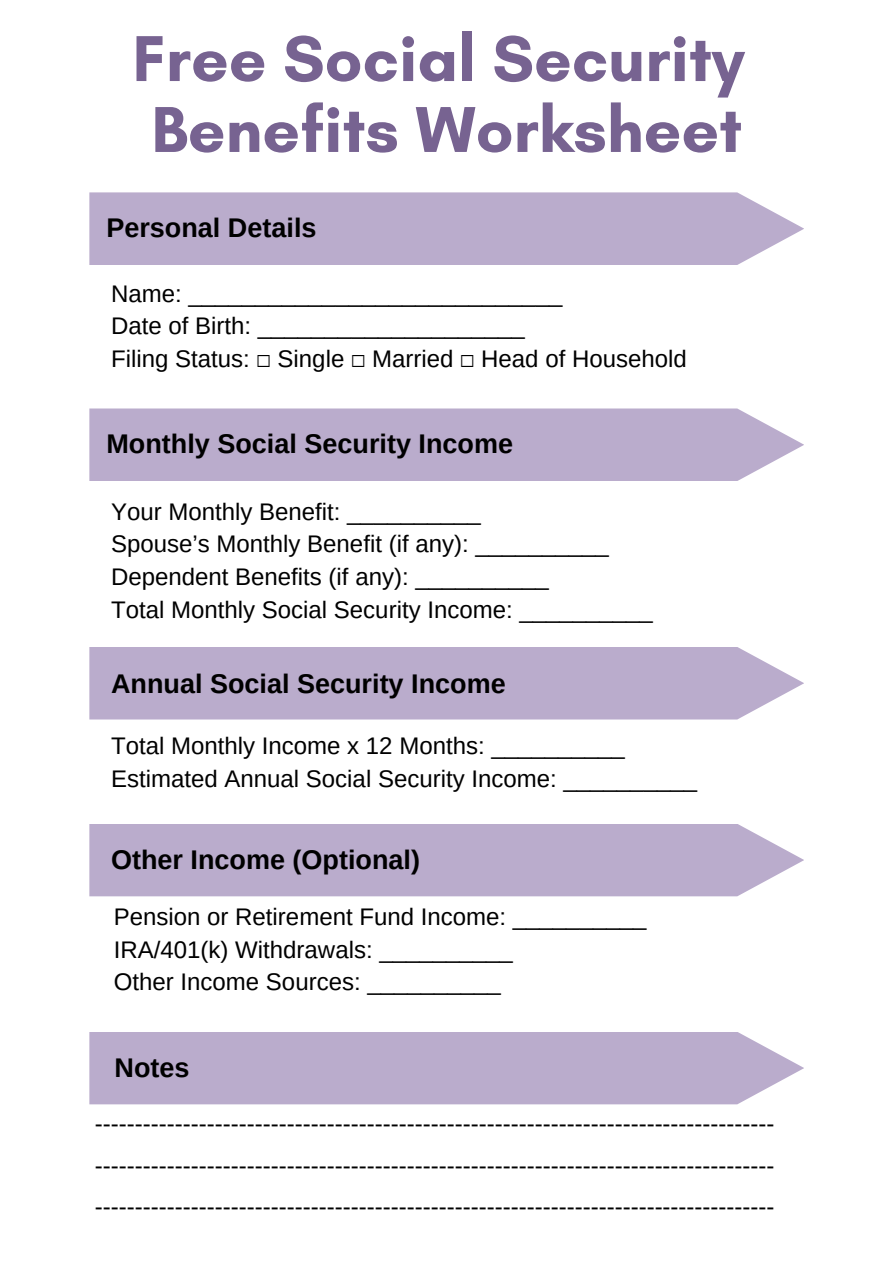
<style>
.page{position:relative;width:894px;height:1264px;background:#fff}
.page>*{position:absolute;margin:0;border:0;box-sizing:border-box;transform-origin:0 0}
.t1{font:700 66px/70.8px "Glacial Indifference";color:#776391}
.t2{font:700 27px "Arimo";color:#000}
.t3{font:24px "Arimo";color:#000}
.s1{font-family:"Free Mono"}
</style>
<div class="page">
<div style="left:89px;top:192px;width:714px;height:73px;background:#baaccc"></div>
<div style="left:89px;top:408px;width:714px;height:73px;background:#baaccc"></div>
<div style="left:89px;top:647px;width:714px;height:72px;background:#baaccc"></div>
<div style="left:89px;top:824px;width:714px;height:72px;background:#baaccc"></div>
<div style="left:89px;top:1032px;width:714px;height:72px;background:#baaccc"></div>
<h1 class="t1" style="left:132px;top:23px;width:613px">Free Social Security<br>Benefits Worksheet</h1>
<h2 class="t2" style="left:106px;top:213px;width:211px">Personal Details</h2>
<p class="t3" style="left:111px;top:280px;width:452px">Name: ____________________________</p>
<p class="t3" style="left:111px;top:312px;width:415px">Date of Birth: ____________________</p>
<p class="t3" style="left:111px;top:345px;width:577px">Filing Status: <span class="s1">☐</span> Single <span class="s1">☐</span> Married <span class="s1">☐</span> Head of Household</p>
<h2 class="t2" style="left:106px;top:429px;width:408px">Monthly Social Security Income</h2>
<p class="t3" style="left:111px;top:498px;width:371px">Your Monthly Benefit: __________</p>
<p class="t3" style="left:111px;top:530px;width:499px">Spouse’s Monthly Benefit (if any): __________</p>
<p class="t3" style="left:111px;top:563px;width:439px">Dependent Benefits (if any): __________</p>
<p class="t3" style="left:111px;top:596px;width:543px">Total Monthly Social Security Income: __________</p>
<h2 class="t2" style="left:111px;top:668px;width:396px">Annual Social Security Income</h2>
<p class="t3" style="left:111px;top:732px;width:515px">Total Monthly Income x 12 Months: __________</p>
<p class="t3" style="left:111px;top:765px;width:587px">Estimated Annual Social Security Income: __________</p>
<h2 class="t2" style="left:111px;top:844px;width:310px">Other Income (Optional)</h2>
<p class="t3" style="left:114px;top:903px;width:534px">Pension or Retirement Fund Income: __________</p>
<p class="t3" style="left:114px;top:936px;width:400px">IRA/401(k) Withdrawals: __________</p>
<p class="t3" style="left:114px;top:968px;width:388px">Other Income Sources: __________</p>
<h2 class="t2" style="left:114px;top:1052px;width:76px">Notes</h2>
<p class="t3" style="left:95px;top:1110px;width:681px">-------------------------------------------------------------------------------------</p>
<p class="t3" style="left:95px;top:1151px;width:681px">-------------------------------------------------------------------------------------</p>
<p class="t3" style="left:95px;top:1193px;width:681px">-------------------------------------------------------------------------------------</p>
</div>
